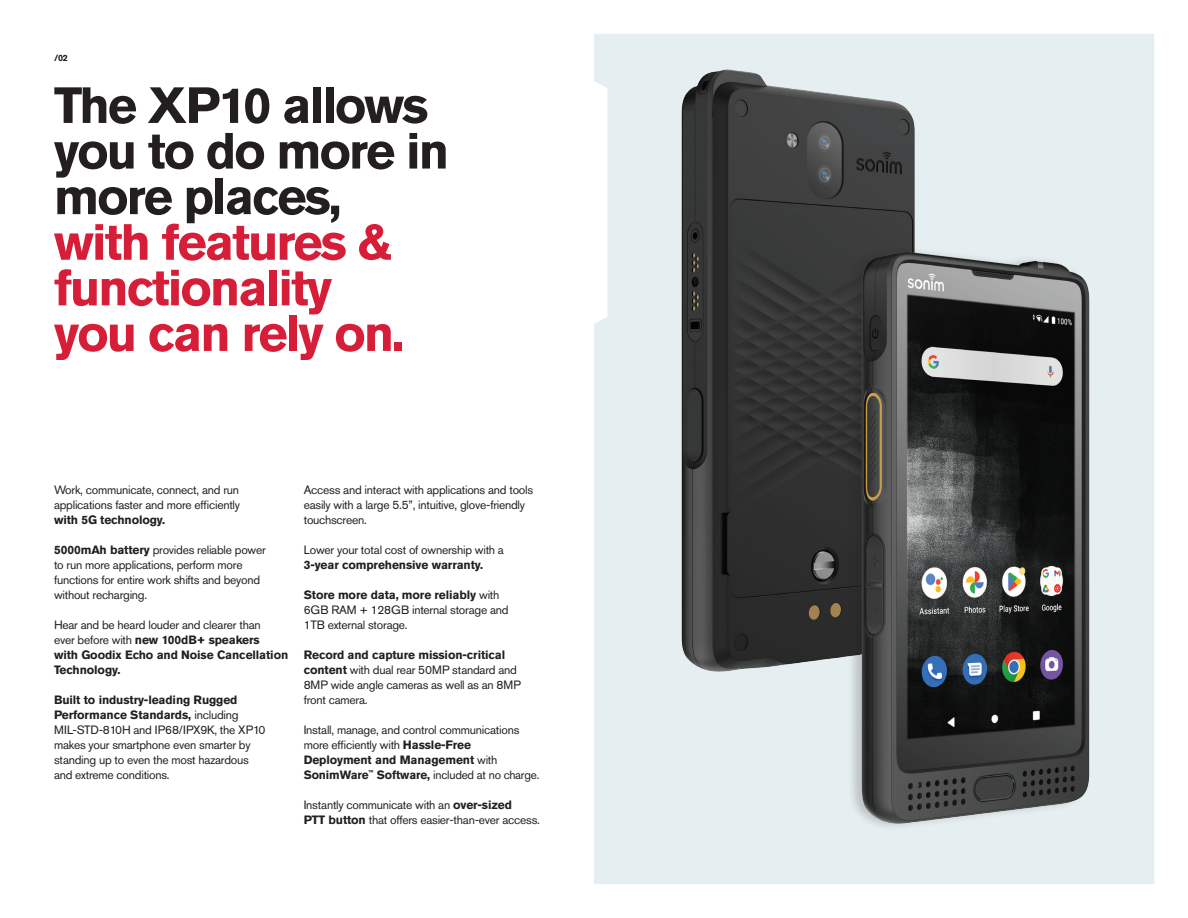
<style>
.page{position:relative;width:1188px;height:918px;background:#fff}
.page>*{position:absolute;margin:0;border:0;box-sizing:border-box;transform-origin:0 0}
.t1{font:700 50.4px/45.6px "Akzidenz Grotesk Pro";letter-spacing:-.04em;color:#d61e38}
.t2{font:700 50.4px/45.6px "Akzidenz Grotesk Pro";letter-spacing:-.04em;color:#231f20}
.t3{font:12px/15px "Akzidenz Grotesk Pro";letter-spacing:-.02em;color:#231f20}
.t4{font:700 12px/15px "Akzidenz Grotesk Pro";letter-spacing:-.01em;color:#231f20}
.t5{font:700 9px "Akzidenz Grotesk Pro";color:#231f20}
.s1{font-weight:700}
.s2{font-weight:400}
</style>
<div class="page">
<div style="left:594px;top:34px;width:560px;height:850px;background:#e5eef0"></div>
<img style="left:648px;top:65px;width:292px;height:612px">
<div style="left:825px;top:227px;width:292px;height:613px;background:#231f20;opacity:.75"></div>
<p class="t5" style="left:54px;top:52px;width:15px">/02</p>
<h1 class="t2" style="left:54px;top:82px;width:397px">The XP10 allows you to do more in more places,</h1>
<h1 class="t1" style="left:54px;top:219px;width:352px">with features &amp; functionality you can rely on.</h1>
<p class="t3" style="left:54px;top:482px;width:188px">Work, communicate, connect, and run applications faster and more efficiently</p>
<p class="t4" style="left:54px;top:512px;width:113px">with 5G technology.</p>
<p class="t3" style="left:54px;top:542px;width:213px"><span class="s1">5000mAh battery</span> provides reliable power to run more applications, perform more functions for entire work shifts and beyond without recharging.</p>
<p class="t4" style="left:54px;top:617px;width:236px"><span class="s2">Hear and be heard louder and clearer than<br>ever before with</span> new 100dB+ speakers<br>with Goodix Echo and Noise Cancellation<br>Technology.</p>
<p class="t3" style="left:54px;top:692px;width:213px"><span class="s1">Built to industry-leading Rugged Performance Standards,</span> including MIL-STD-810H and IP68/IPX9K, the XP10 makes your smartphone even smarter by standing up to even the most hazardous and extreme conditions.</p>
<p class="t3" style="left:304px;top:482px;width:231px">Access and interact with applications and tools easily with a large 5.5”, intuitive, glove-friendly touchscreen.</p>
<p class="t3" style="left:304px;top:542px;width:202px">Lower your total cost of ownership with a</p>
<p class="t4" style="left:304px;top:557px;width:181px">3-year comprehensive warranty.</p>
<p class="t3" style="left:304px;top:587px;width:206px"><span class="s1">Store more data, more reliably</span> with<br>6GB RAM + 128GB internal storage and<br>1TB external storage.</p>
<p class="t3" style="left:304px;top:647px;width:219px"><span class="s1">Record and capture mission-critical content</span> with dual rear 50MP standard and<br>8MP wide angle cameras as well as an 8MP front camera.</p>
<p class="t3" style="left:304px;top:722px;width:237px">Install, manage, and control communications more efficiently with <span class="s1">Hassle-Free Deployment and Management</span> with <span class="s1">SonimWare</span><sup>™</sup> <span class="s1">Software,</span> included at no charge.</p>
<p class="t3" style="left:304px;top:797px;width:238px">Instantly communicate with an <span class="s1">over-sized<br>PTT button</span> that offers easier-than-ever access.</p>
</div>
